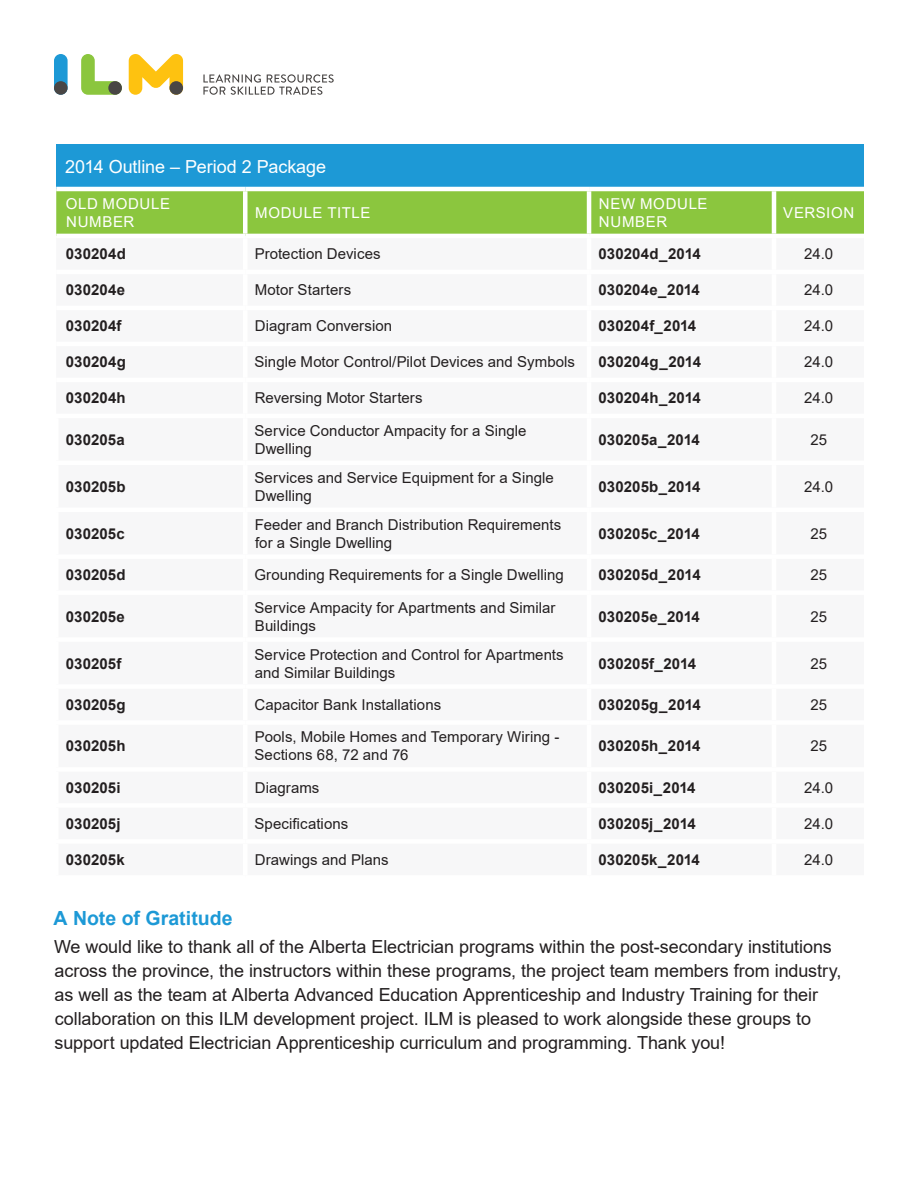
<style>
.page{position:relative;width:918px;height:1188px;background:#fff}
.page>*{position:absolute;margin:0;border:0;box-sizing:border-box;transform-origin:0 0}
.Heading_2{font:700 19.5px "Arial";color:#1d99d6}
.t1{font:18px/24px "Arial";letter-spacing:-.005em;color:#231f20}
.t2{font:18px "Arial";letter-spacing:-.005em;color:#fff}
.t3{font:15px/18px "Arial";letter-spacing:.005em;color:#231f20}
.t4{font:700 15px "Arial";letter-spacing:.01em;color:#231f20}
.t5{font:15px/18px "Arial";letter-spacing:.045em;color:#fff}
</style>
<div class="page">
<svg style="left:81px;top:54px;width:41px;height:41px"></svg>
<div style="left:54px;top:54px;width:14px;height:41px;background:#1d99d6;border-radius:7px"></div>
<svg style="left:129px;top:54px;width:54px;height:41px"></svg>
<div style="left:54px;top:81px;width:14px;height:14px;background:#494645;border-radius:50%"></div>
<div style="left:108px;top:81px;width:14px;height:14px;background:#494645;border-radius:50%"></div>
<div style="left:169px;top:81px;width:14px;height:14px;background:#494645;border-radius:50%"></div>
<svg style="left:203px;top:74px;width:131px;height:21px"></svg>
<div style="left:56px;top:144px;width:808px;height:45px;background:#1d99d6"></div>
<div style="left:56px;top:191px;width:808px;height:43px;background:#8bc63e"></div>
<hr style="left:56px;top:187px;width:189px;height:4px;background:#fff">
<hr style="left:245px;top:187px;width:344px;height:4px;background:#fff">
<div style="left:243px;top:191px;width:5px;height:43px;background:#fff"></div>
<hr style="left:589px;top:187px;width:185px;height:4px;background:#fff">
<hr style="left:587px;top:191px;width:4px;height:43px;background:#fff">
<hr style="left:774px;top:187px;width:90px;height:4px;background:#fff">
<hr style="left:772px;top:191px;width:4px;height:43px;background:#fff">
<p class="t2" style="left:65px;top:154px;width:262px">2014 Outline – Period 2 Package</p>
<p class="t5" style="left:66px;top:195px;width:106px">OLD MODULE<br>NUMBER</p>
<p class="t5" style="left:255px;top:204px;width:117px">MODULE TITLE</p>
<p class="t5" style="left:599px;top:195px;width:110px">NEW MODULE<br>NUMBER</p>
<p class="t5" style="left:783px;top:204px;width:72px">VERSION</p>
<p class="t4" style="left:66px;top:244px;width:62px">030204d</p>
<p class="t3" style="left:255px;top:245px;width:127px">Protection Devices</p>
<p class="t4" style="left:599px;top:244px;width:104px">030204d_2014</p>
<p class="t3" style="left:804px;top:245px;width:30px">24.0</p>
<p class="t4" style="left:66px;top:280px;width:61px">030204e</p>
<p class="t3" style="left:255px;top:281px;width:98px">Motor Starters</p>
<p class="t4" style="left:599px;top:280px;width:103px">030204e_2014</p>
<p class="t3" style="left:804px;top:281px;width:30px">24.0</p>
<p class="t4" style="left:66px;top:316px;width:57px">030204f</p>
<p class="t3" style="left:255px;top:317px;width:139px">Diagram Conversion</p>
<p class="t4" style="left:599px;top:316px;width:99px">030204f_2014</p>
<p class="t3" style="left:804px;top:317px;width:30px">24.0</p>
<p class="t4" style="left:66px;top:352px;width:62px">030204g</p>
<p class="t3" style="left:255px;top:353px;width:322px">Single Motor Control/Pilot Devices and Symbols</p>
<p class="t4" style="left:599px;top:352px;width:104px">030204g_2014</p>
<p class="t3" style="left:804px;top:353px;width:30px">24.0</p>
<p class="t4" style="left:66px;top:388px;width:61px">030204h</p>
<p class="t3" style="left:255px;top:389px;width:169px">Reversing Motor Starters</p>
<p class="t4" style="left:599px;top:388px;width:104px">030204h_2014</p>
<p class="t3" style="left:804px;top:389px;width:30px">24.0</p>
<p class="t4" style="left:66px;top:429px;width:60px">030205a</p>
<p class="t3" style="left:255px;top:421px;width:274px">Service Conductor Ampacity for a Single<br>Dwelling</p>
<p class="t4" style="left:599px;top:429px;width:103px">030205a_2014</p>
<p class="t3" style="left:811px;top:430px;width:18px">25</p>
<p class="t4" style="left:66px;top:476px;width:61px">030205b</p>
<p class="t3" style="left:255px;top:468px;width:301px">Services and Service Equipment for a Single<br>Dwelling</p>
<p class="t4" style="left:599px;top:476px;width:103px">030205b_2014</p>
<p class="t3" style="left:804px;top:477px;width:30px">24.0</p>
<p class="t4" style="left:66px;top:523px;width:61px">030205c</p>
<p class="t3" style="left:255px;top:515px;width:308px">Feeder and Branch Distribution Requirements for a Single Dwelling</p>
<p class="t4" style="left:599px;top:523px;width:103px">030205c_2014</p>
<p class="t3" style="left:811px;top:524px;width:18px">25</p>
<p class="t4" style="left:66px;top:564px;width:61px">030205d</p>
<p class="t3" style="left:254px;top:566px;width:311px">Grounding Requirements for a Single Dwelling</p>
<p class="t4" style="left:599px;top:564px;width:104px">030205d_2014</p>
<p class="t3" style="left:811px;top:566px;width:18px">25</p>
<p class="t4" style="left:66px;top:606px;width:61px">030205e</p>
<p class="t3" style="left:255px;top:598px;width:302px">Service Ampacity for Apartments and Similar<br>Buildings</p>
<p class="t4" style="left:599px;top:606px;width:103px">030205e_2014</p>
<p class="t3" style="left:811px;top:607px;width:18px">25</p>
<p class="t4" style="left:66px;top:653px;width:57px">030205f</p>
<p class="t3" style="left:255px;top:645px;width:311px">Service Protection and Control for Apartments and Similar Buildings</p>
<p class="t4" style="left:599px;top:653px;width:99px">030205f_2014</p>
<p class="t3" style="left:811px;top:654px;width:18px">25</p>
<p class="t4" style="left:66px;top:694px;width:61px">030205g</p>
<p class="t3" style="left:254px;top:696px;width:188px">Capacitor Bank Installations</p>
<p class="t4" style="left:599px;top:694px;width:104px">030205g_2014</p>
<p class="t3" style="left:811px;top:696px;width:18px">25</p>
<p class="t4" style="left:66px;top:736px;width:61px">030205h</p>
<p class="t3" style="left:255px;top:728px;width:306px">Pools, Mobile Homes and Temporary Wiring -<br>Sections 68, 72 and 76</p>
<p class="t4" style="left:599px;top:736px;width:103px">030205h_2014</p>
<p class="t3" style="left:811px;top:737px;width:18px">25</p>
<p class="t4" style="left:66px;top:777px;width:56px">030205i</p>
<p class="t3" style="left:255px;top:779px;width:66px">Diagrams</p>
<p class="t4" style="left:599px;top:777px;width:99px">030205i_2014</p>
<p class="t3" style="left:804px;top:779px;width:30px">24.0</p>
<p class="t4" style="left:66px;top:813px;width:56px">030205j</p>
<p class="t3" style="left:255px;top:815px;width:95px">Specifications</p>
<p class="t4" style="left:599px;top:813px;width:99px">030205j_2014</p>
<p class="t3" style="left:804px;top:815px;width:30px">24.0</p>
<p class="t4" style="left:66px;top:849px;width:61px">030205k</p>
<p class="t3" style="left:255px;top:851px;width:135px">Drawings and Plans</p>
<p class="t4" style="left:599px;top:849px;width:103px">030205k_2014</p>
<p class="t3" style="left:804px;top:851px;width:30px">24.0</p>
<p class="Heading_2" style="left:54px;top:904px;width:181px">A Note of Gratitude</p>
<p class="t1" style="left:54px;top:935px;width:789px">We would like to thank all of the Alberta Electrician programs within the post-secondary institutions across the province, the instructors within these programs, the project team members from industry, as well as the team at Alberta Advanced Education Apprenticeship and Industry Training for their collaboration on this ILM development project. ILM is pleased to work alongside these groups to support updated Electrician Apprenticeship curriculum and programming. Thank you!</p>
</div>
